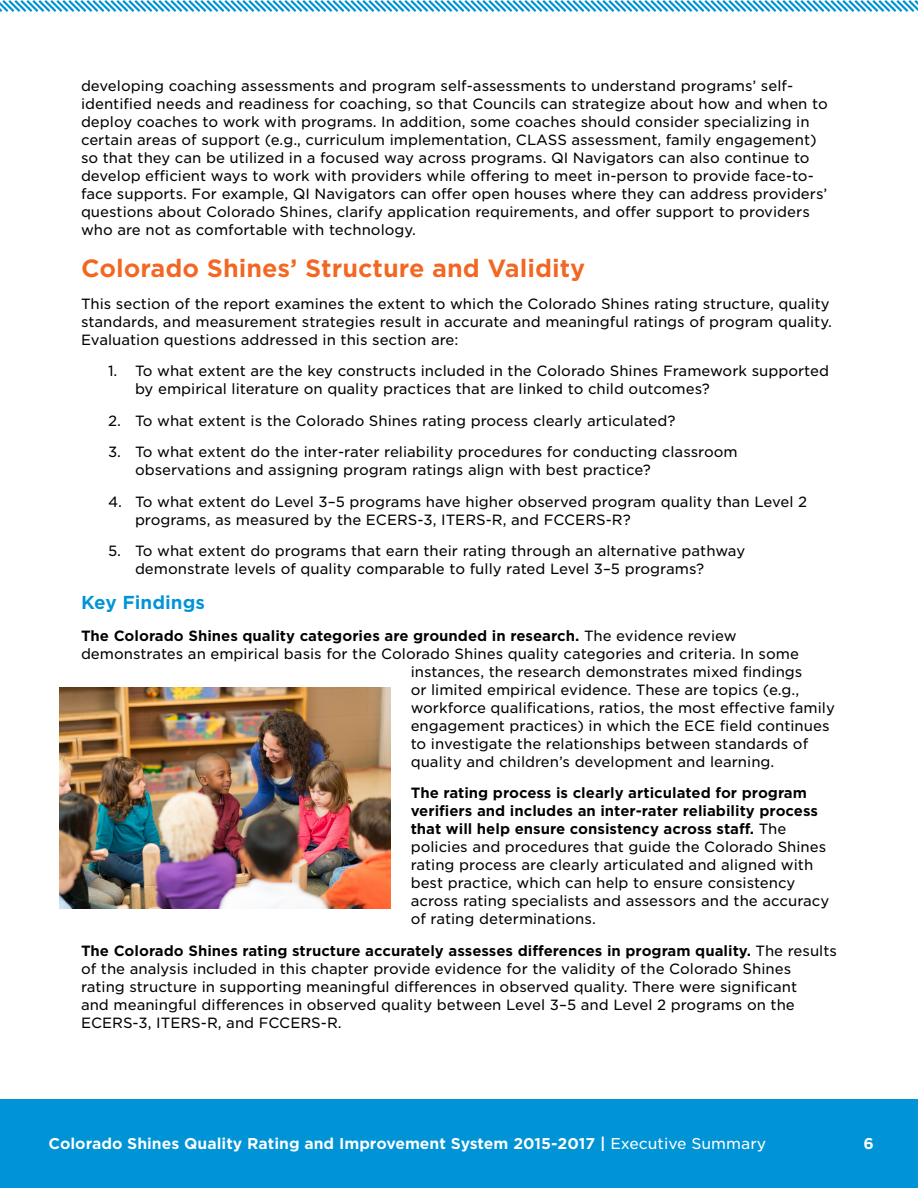
<style>
.page{position:relative;width:918px;height:1188px;background:#fff}
.page>*{position:absolute;margin:0;border:0;box-sizing:border-box;transform-origin:0 0}
.t1{font:700 24px "Gotham S Sm";color:#f26722}
.t2{font:700 18px "Gotham S Sm";color:#0094d6}
.t3{font:700 15px "Gotham S Sm";color:#fff}
.t4{font:14.25px/18px "Gotham S Sm";color:#000}
.t5{font:700 14.25px "Gotham S Sm";color:#000}
.s1{font-weight:400}
.s2{font-weight:700}
</style>
<div class="page">
<div style="left:0;top:1099px;width:918px;height:89px;background:#0094d6"></div>
<svg style="left:0;top:0;width:918px;height:12px"></svg>
<img style="left:59px;top:687px;width:331px;height:221px">
<p class="t4" style="left:81px;top:76px;width:748px">developing coaching assessments and program self-assessments to understand programs’ self&shy;identified needs and readiness for coaching, so that Councils can strategize about how and when to deploy coaches to work with programs. In addition, some coaches should consider specializing in certain areas of support (e.g., curriculum implementation, CLASS assessment, family engagement) so that they can be utilized in a focused way across programs. QI Navigators can also continue to develop efficient ways to work with providers while offering to meet in-person to provide face-to&shy;face supports. For example, QI Navigators can offer open houses where they can address providers’ questions about Colorado Shines, clarify application requirements, and offer support to providers who are not as comfortable with technology.</p>
<h1 class="t1" style="left:81px;top:252px;width:506px">Colorado Shines’ Structure and Validity</h1>
<p class="t4" style="left:81px;top:294px;width:752px">This section of the report examines the extent to which the Colorado Shines rating structure, quality standards, and measurement strategies result in accurate and meaningful ratings of program quality.<br>Evaluation questions addressed in this section are:</p>
<p class="t4" style="left:135px;top:362px;width:696px;text-indent:-27px">1. To what extent are the key constructs included in the Colorado Shines Framework supported by empirical literature on quality practices that are linked to child outcomes?</p>
<p class="t4" style="left:108px;top:411px;width:569px">2. To what extent is the Colorado Shines rating process clearly articulated?</p>
<p class="t4" style="left:135px;top:443px;width:604px;text-indent:-27px">3. To what extent do the inter-rater reliability procedures for conducting classroom observations and assigning program ratings align with best practice?</p>
<p class="t4" style="left:135px;top:492px;width:674px;text-indent:-27px">4. To what extent do Level 3–5 programs have higher observed program quality than Level 2 programs, as measured by the ECERS-3, ITERS-R, and FCCERS-R?</p>
<p class="t4" style="left:135px;top:542px;width:612px;text-indent:-27px">5. To what extent do programs that earn their rating through an alternative pathway demonstrate levels of quality comparable to fully rated Level 3–5 programs?</p>
<p class="t2" style="left:81px;top:590px;width:126px">Key Findings</p>
<p class="t5" style="left:81px;top:626px;width:657px">The Colorado Shines quality categories are grounded in research. <span class="s1">The evidence review</span></p>
<p class="t4" style="left:81px;top:644px;width:720px">demonstrates an empirical basis for the Colorado Shines quality categories and criteria. In some</p>
<p class="t4" style="left:411px;top:662px;width:393px">instances, the research demonstrates mixed findings</p>
<p class="t4" style="left:411px;top:680px;width:390px">or limited empirical evidence. These are topics (e.g.,</p>
<p class="t4" style="left:411px;top:698px;width:426px">workforce qualifications, ratios, the most effective family</p>
<p class="t4" style="left:411px;top:716px;width:420px">engagement practices) in which the ECE field continues</p>
<p class="t4" style="left:411px;top:734px;width:399px">to investigate the relationships between standards of</p>
<p class="t4" style="left:411px;top:752px;width:365px">quality and children’s development and learning.</p>
<p class="t4" style="left:411px;top:784px;width:420px"><span class="s2">The rating process is clearly articulated for program verifiers and includes an inter-rater reliability process that will help ensure consistency across staff.</span> The policies and procedures that guide the Colorado Shines rating process are clearly articulated and aligned with best practice, which can help to ensure consistency across rating specialists and assessors and the accuracy of rating determinations.</p>
<p class="t4" style="left:81px;top:941px;width:758px"><span class="s2">The Colorado Shines rating structure accurately assesses differences in program quality.</span> The results of the analysis included in this chapter provide evidence for the validity of the Colorado Shines rating structure in supporting meaningful differences in observed quality. There were significant<br>and meaningful differences in observed quality between Level 3–5 and Level 2 programs on the ECERS-3, ITERS-R, and FCCERS-R.</p>
<p class="t3" style="left:49px;top:1133px;width:719px">Colorado Shines Quality Rating and Improvement System 2015-2017 | <span class="s1">Executive Summary</span></p>
<p class="t3" style="left:863px;top:1133px;width:12px">6</p>
</div>
